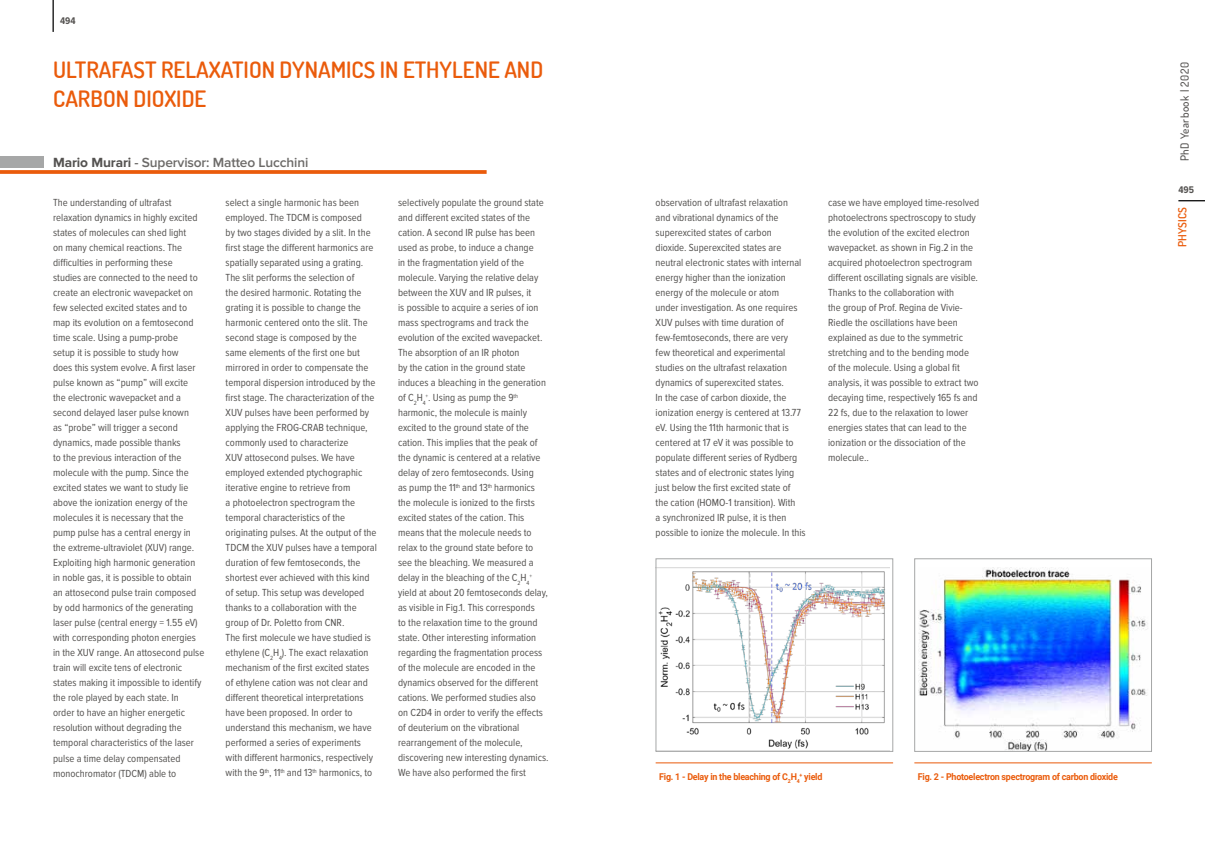
<style>
.page{position:relative;width:1205px;height:851px;background:#fff}
.page>*{position:absolute;margin:0;border:0;box-sizing:border-box;transform-origin:0 0}
.t1{font:600 22.5px/28.8px "Dosis";color:#ea5b0b}
.t2{font:600 13.75px "Proxima Nova";letter-spacing:-.01em;color:#6c6a68}
.t3{font:500 11.25px "Dosis";letter-spacing:.04em;color:#545250}
.t4{font:600 11.25px "Dosis";letter-spacing:.01em;color:#ea5b0b}
.t5{font:10.62px/15px "Proxima Nova Cond";color:#545250}
.t6{font:700 10px "Proxima Nova Cond";letter-spacing:-.01em;color:#545250}
.t7{font:700 9.38px "Roboto";letter-spacing:-.025em;color:#ea5b0b;scale:.95 1}
.t8{font:6.25px "Proxima Nova Cond";color:#545250}
.s1{font-weight:700;color:#545250}
</style>
<div class="page">
<hr style="left:53px;top:0;width:1px;height:32px;background:#000">
<hr style="left:656px;top:762px;width:237px;height:1px;background:#ea5b0b">
<hr style="left:914px;top:762px;width:238px;height:1px;background:#ea5b0b">
<img style="left:658px;top:567px;width:232px;height:182px">
<div style="left:656px;top:558px;width:237px;height:193px;border:1px solid #a6a7a7"></div>
<img style="left:918px;top:567px;width:230px;height:182px">
<div style="left:914px;top:558px;width:238px;height:193px;border:1px solid #a6a7a7"></div>
<svg style="left:1178px;top:200px;width:27px;height:1px"></svg>
<div style="left:0;top:156px;width:44px;height:11px;background:#a6a7a7"></div>
<svg style="left:0;top:170px;width:487px;height:4px;background:#eb6419"></svg>
<p class="t6" style="left:60px;top:15px;width:17px">494</p>
<h1 class="t1" style="left:53px;top:55px;width:489px">ULTRAFAST RELAXATION DYNAMICS IN ETHYLENE AND<br>CARBON DIOXIDE</h1>
<p class="t2" style="left:53px;top:154px;width:257px"><span class="s1">Mario Murari</span> - Supervisor: Matteo Lucchini</p>
<p class="t5" style="left:53px;top:195px;width:153px">The understanding of ultrafast relaxation dynamics in highly excited states of molecules can shed light<br>on many chemical reactions. The difficulties in performing these<br>studies are connected to the need to create an electronic wavepacket on few selected excited states and to map its evolution on a femtosecond time scale. Using a pump-probe<br>setup it is possible to study how<br>does this system evolve. A first laser pulse known as “pump” will excite<br>the electronic wavepacket and a second delayed laser pulse known<br>as “probe” will trigger a second dynamics, made possible thanks<br>to the previous interaction of the molecule with the pump. Since the excited states we want to study lie above the ionization energy of the molecules it is necessary that the pump pulse has a central energy in the extreme-ultraviolet (XUV) range.<br>Exploiting high harmonic generation in noble gas, it is possible to obtain<br>an attosecond pulse train composed by odd harmonics of the generating laser pulse (central energy = 1.55 eV) with corresponding photon energies in the XUV range. An attosecond pulse train will excite tens of electronic states making it impossible to identify the role played by each state. In<br>order to have an higher energetic resolution without degrading the temporal characteristics of the laser pulse a time delay compensated monochromator (TDCM) able to</p>
<p class="t5" style="left:226px;top:195px;width:153px">select a single harmonic has been employed. The TDCM is composed<br>by two stages divided by a slit. In the first stage the different harmonics are spatially separated using a grating.<br>The slit performs the selection of<br>the desired harmonic. Rotating the grating it is possible to change the harmonic centered onto the slit. The second stage is composed by the same elements of the first one but mirrored in order to compensate the temporal dispersion introduced by the first stage. The characterization of the XUV pulses have been performed by applying the FROG-CRAB technique, commonly used to characterize<br>XUV attosecond pulses. We have employed extended ptychographic iterative engine to retrieve from<br>a photoelectron spectrogram the temporal characteristics of the originating pulses. At the output of the TDCM the XUV pulses have a temporal duration of few femtoseconds, the shortest ever achieved with this kind of setup. This setup was developed thanks to a collaboration with the group of Dr. Poletto from CNR.<br>The first molecule we have studied is ethylene (C<sub>2</sub>H<sub>4</sub>). The exact relaxation mechanism of the first excited states of ethylene cation was not clear and different theoretical interpretations have been proposed. In order to understand this mechanism, we have performed a series of experiments with different harmonics, respectively with the 9<sup>th</sup>, 11<sup>th</sup> and 13<sup>th</sup> harmonics, to</p>
<p class="t5" style="left:398px;top:195px;width:149px">selectively populate the ground state and different excited states of the cation. A second IR pulse has been used as probe, to induce a change<br>in the fragmentation yield of the molecule. Varying the relative delay between the XUV and IR pulses, it<br>is possible to acquire a series of ion mass spectrograms and track the evolution of the excited wavepacket.<br>The absorption of an IR photon<br>by the cation in the ground state induces a bleaching in the generation of C<sub>2</sub>H<sub>4</sub><sup>+</sup>. Using as pump the 9<sup>th </sup>harmonic, the molecule is mainly excited to the ground state of the cation. This implies that the peak of the dynamic is centered at a relative delay of zero femtoseconds. Using<br>as pump the 11<sup>th</sup> and 13<sup>th</sup> harmonics the molecule is ionized to the firsts excited states of the cation. This means that the molecule needs to relax to the ground state before to see the bleaching. We measured a delay in the bleaching of the C<sub>2</sub>H<sub>4</sub></p>
<p class="t8" style="left:529px;top:572px;width:4px">+</p>
<p class="t5" style="left:398px;top:585px;width:152px">yield at about 20 femtoseconds delay, as visible in Fig.1. This corresponds<br>to the relaxation time to the ground state. Other interesting information regarding the fragmentation process of the molecule are encoded in the dynamics observed for the different cations. We performed studies also<br>on C2D4 in order to verify the effects of deuterium on the vibrational rearrangement of the molecule, discovering new interesting dynamics.<br>We have also performed the first</p>
<p class="t5" style="left:656px;top:195px;width:152px">observation of ultrafast relaxation<br>and vibrational dynamics of the superexcited states of carbon<br>dioxide. Superexcited states are neutral electronic states with internal energy higher than the ionization energy of the molecule or atom<br>under investigation. As one requires XUV pulses with time duration of few-femtoseconds, there are very<br>few theoretical and experimental studies on the ultrafast relaxation dynamics of superexcited states.<br>In the case of carbon dioxide, the ionization energy is centered at 13.77 eV. Using the 11th harmonic that is centered at 17 eV it was possible to populate different series of Rydberg states and of electronic states lying just below the first excited state of the cation (HOMO-1 transition). With<br>a synchronized IR pulse, it is then possible to ionize the molecule. In this</p>
<p class="t5" style="left:828px;top:195px;width:153px">case we have employed time-resolved photoelectrons spectroscopy to study the evolution of the excited electron wavepacket. as shown in Fig.2 in the acquired photoelectron spectrogram different oscillating signals are visible.<br>Thanks to the collaboration with<br>the group of Prof. Regina de Vivie-Riedle the oscillations have been explained as due to the symmetric stretching and to the bending mode of the molecule. Using a global fit analysis, it was possible to extract two decaying time, respectively 165 fs and 22 fs, due to the relaxation to lower energies states that can lead to the ionization or the dissociation of the molecule..</p>
<p class="t3" style="left:1177px;top:161px;width:100px;rotate:-90deg">PhD Yearbook | 2020</p>
<p class="t6" style="left:1178px;top:184px;width:17px">495</p>
<p class="t4" style="left:1175px;top:247px;width:41px;rotate:-90deg">PHYSICS</p>
<p class="t7" style="left:659px;top:770px;width:173px">Fig. 1 - Delay in the bleaching of C<sub>2</sub>H<sub>4</sub><sup>+</sup> yield</p>
<p class="t7" style="left:918px;top:770px;width:212px">Fig. 2 - Photoelectron spectrogram of carbon dioxide</p>
</div>
